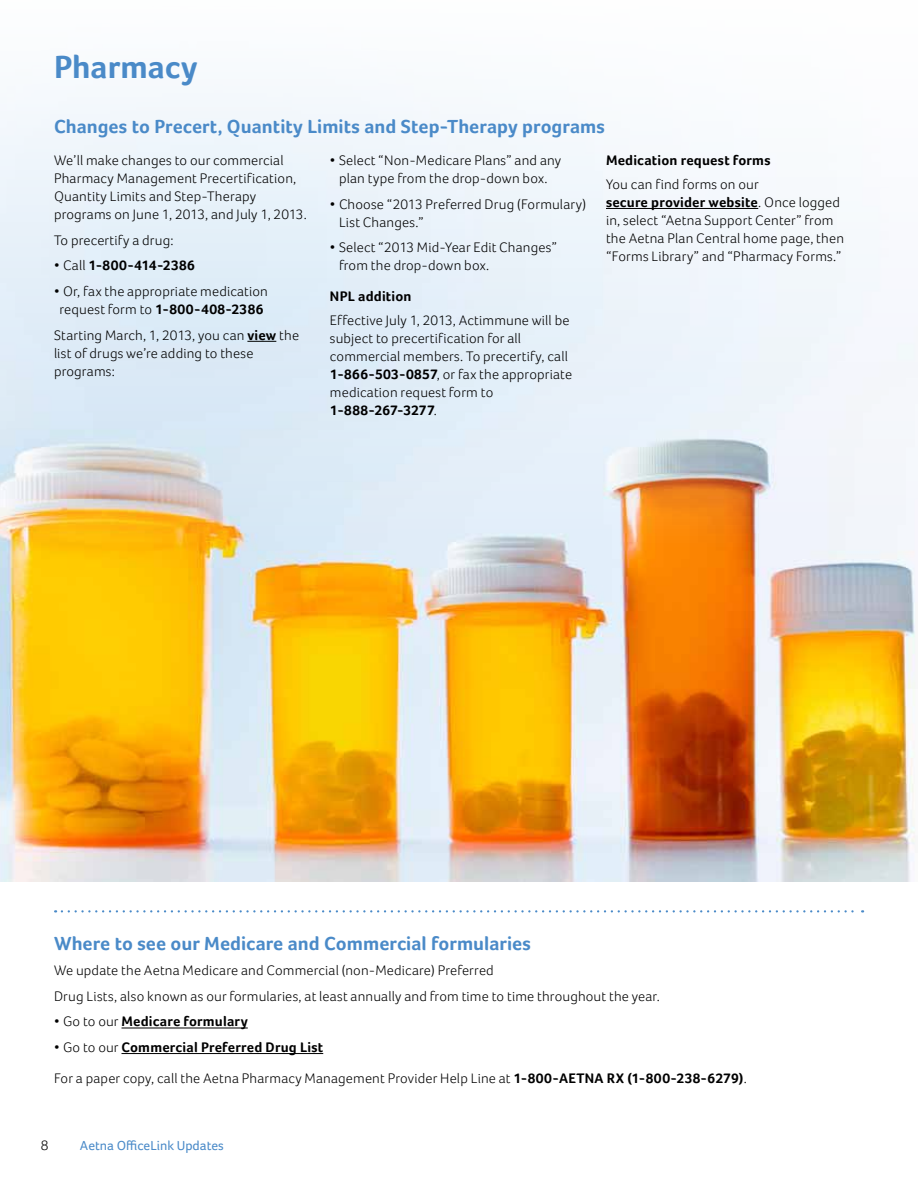
<style>
.page{position:relative;width:918px;height:1188px;background:#fff}
.page>*{position:absolute;margin:0;border:0;box-sizing:border-box;transform-origin:0 0}
.t1{font:700 33px "Foco";color:#4a8ac8}
.t2{font:700 19.5px "Foco";color:#4a8ac8}
.t3{font:300 14.25px/18px "Foco";letter-spacing:.01em;color:#000}
.t4{font:700 14.25px "Foco";letter-spacing:.015em;color:#000}
.t5{font:13.5px "Foco";color:#4a8ac8}
.s1{font-weight:300}
.s2{font-weight:700}
</style>
<div class="page">
<img style="left:0;top:93px;width:918px;height:789px">
<svg style="left:247px;top:341px;width:29px;height:1px"></svg>
<hr style="left:606px;top:208px;width:152px;height:1px;background:#000">
<hr style="left:121px;top:1028px;width:127px;height:1px;background:#000">
<hr style="left:121px;top:1053px;width:202px;height:1px;background:#000">
<svg style="left:62px;top:910px;width:801px;height:3px"></svg>
<h1 class="t1" style="left:54px;top:47px;width:145px">Pharmacy</h1>
<h2 class="t2" style="left:54px;top:115px;width:552px">Changes to Precert, Quantity Limits and Step-Therapy programs</h2>
<p class="t3" style="left:54px;top:151px;width:254px">We’ll make changes to our commercial Pharmacy Management Precertification, Quantity Limits and Step-Therapy programs on June 1, 2013, and July 1, 2013.</p>
<p class="t3" style="left:54px;top:231px;width:121px">To precertify a drug:</p>
<p class="t4" style="left:54px;top:257px;width:143px"><span class="s1">• Call</span> 1-800-414-2386</p>
<p class="t3" style="left:54px;top:282px;width:216px;text-align:center">• Or, fax the appropriate medication request form to <span class="s2">1-800-408-2386</span></p>
<p class="t3" style="left:54px;top:326px;width:247px">Starting March, 1, 2013, you can <span class="s2">view</span> the list of drugs we’re adding to these programs:</p>
<p class="t3" style="left:330px;top:151px;width:233px;text-align:center">• Select “Non-Medicare Plans” and any plan type from the drop-down box.</p>
<p class="t3" style="left:339px;top:195px;width:249px;text-indent:-9px">• Choose “2013 Preferred Drug (Formulary)<br>List Changes.”</p>
<p class="t3" style="left:339px;top:239px;width:220px;text-indent:-9px">• Select “2013 Mid-Year Edit Changes” from the drop-down box.</p>
<p class="t4" style="left:330px;top:288px;width:83px">NPL addition</p>
<p class="t3" style="left:330px;top:311px;width:244px">Effective July 1, 2013, Actimmune will be subject to precertification for all commercial members. To precertify, call <span class="s2">1-866-503-0857</span>, or fax the appropriate medication request form to <span class="s2">1-888-267-3277</span>.</p>
<p class="t4" style="left:606px;top:152px;width:166px">Medication request forms</p>
<p class="t3" style="left:606px;top:175px;width:240px">You can find forms on our<br><span class="s2">secure provider website</span>. Once logged in, select “Aetna Support Center” from the Aetna Plan Central home page, then “Forms Library” and “Pharmacy Forms.”</p>
<h2 class="t2" style="left:54px;top:931px;width:479px">Where to see our Medicare and Commercial formularies</h2>
<p class="t3" style="left:54px;top:957px;width:607px;line-height:25.5px">We update the Aetna Medicare and Commercial (non-Medicare) Preferred<br>Drug Lists, also known as our formularies, at least annually and from time to time throughout the year.</p>
<p class="t4" style="left:54px;top:1013px;width:195px"><span class="s1">• Go to our</span> Medicare formulary</p>
<p class="t4" style="left:54px;top:1039px;width:271px"><span class="s1">• Go to our</span> Commercial Preferred Drug List</p>
<p class="t3" style="left:54px;top:1069px;width:694px">For a paper copy, call the Aetna Pharmacy Management Provider Help Line at <span class="s2">1-800-AETNA RX (1-800-238-6279)</span>.</p>
<p class="t3" style="left:41px;top:1136px;width:9px">8</p>
<p class="t5" style="left:80px;top:1137px;width:145px">Aetna OfficeLink Updates</p>
</div>
